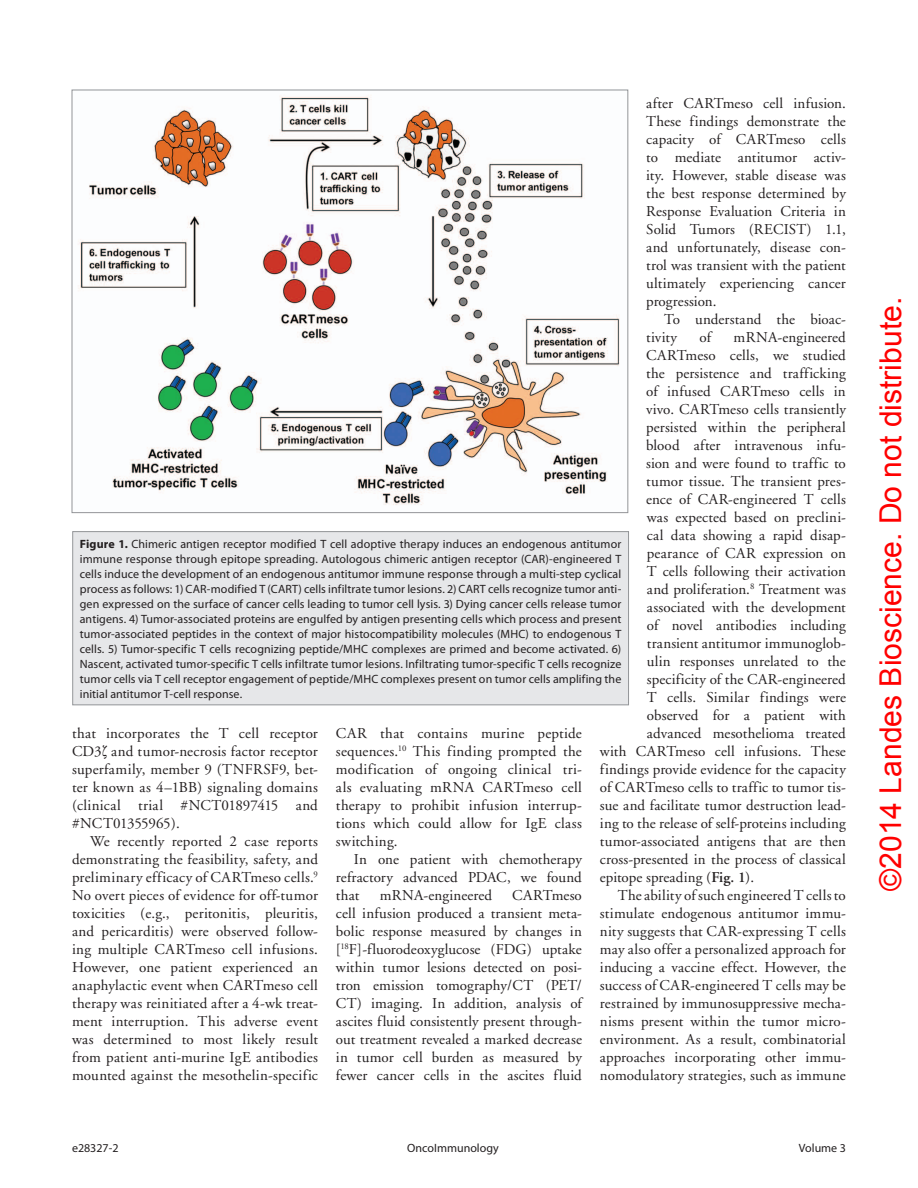
<style>
.page{position:relative;width:918px;height:1188px;background:#fff}
.page>*{position:absolute;margin:0;border:0;box-sizing:border-box;transform-origin:0 0}
.t1{font:30.15px "Arial";color:#f00}
.t2{font:15px/18px "Adobe Garamond";letter-spacing:.01em;color:#231f20;text-align:justify}
.t3{font:12px/15px "Myriad Pro";letter-spacing:.005em;color:#231f20;text-align:justify}
.s1{font-weight:600}
.s2{font-weight:700}
.s3{font-family:"Garamond Premr Pro"}
</style>
<div class="page">
<div style="left:73px;top:532px;width:556px;height:173px;background:#e6e7e9"></div>
<div style="left:72px;top:531px;width:557px;height:174px;border:1px solid #939598"></div>
<img style="left:78px;top:96px;width:542px;height:409px">
<p class="t2" style="left:646px;top:95px;width:201px">after CARTmeso cell infusion.<br>These findings demonstrate the capacity of CARTmeso cells to mediate antitumor activ&shy;ity. However, stable disease was the best response determined by Response Evaluation Criteria in Solid Tumors (RECIST) 1.1, and unfortunately, disease con&shy;trol was transient with the patient ultimately experiencing cancer progression.</p>
<p class="t2" style="left:646px;top:311px;width:201px;text-indent:18px">To understand the bioac&shy;tivity</p>
<p class="t2" style="left:700px;top:329px;width:13px">of</p>
<p class="t2" style="left:734px;top:329px;width:114px">mRNA-engineered</p>
<p class="t2" style="left:646px;top:347px;width:201px">CARTmeso cells, we studied</p>
<p class="t2" style="left:646px;top:365px;width:201px">the persistence and trafficking</p>
<p class="t2" style="left:646px;top:383px;width:201px">of infused CARTmeso cells in</p>
<p class="t2" style="left:646px;top:401px;width:201px">vivo. CARTmeso cells transiently</p>
<p class="t2" style="left:646px;top:419px;width:201px">persisted within the peripheral</p>
<p class="t2" style="left:646px;top:437px;width:201px">blood after intravenous infu-</p>
<p class="t2" style="left:646px;top:455px;width:201px">sion and were found to traffic to</p>
<p class="t2" style="left:646px;top:473px;width:201px">tumor tissue. The transient pres-</p>
<p class="t2" style="left:646px;top:491px;width:201px">ence of CAR-engineered T cells</p>
<p class="t2" style="left:647px;top:509px;width:201px">was expected based on preclini-</p>
<p class="t2" style="left:647px;top:527px;width:201px">cal data showing a rapid disap-</p>
<p class="t2" style="left:647px;top:545px;width:200px">pearance of CAR expression on</p>
<p class="t2" style="left:647px;top:563px;width:201px">T cells following their activation</p>
<p class="t2" style="left:647px;top:581px;width:200px">and proliferation.<sup>8</sup> Treatment was</p>
<p class="t2" style="left:647px;top:599px;width:200px">associated with the development</p>
<p class="t2" style="left:647px;top:617px;width:201px">of novel antibodies including</p>
<p class="t2" style="left:647px;top:635px;width:201px">transient antitumor immunoglob-</p>
<p class="t2" style="left:647px;top:653px;width:200px">ulin responses unrelated to the</p>
<p class="t2" style="left:647px;top:671px;width:200px">specificity of the CAR-engineered</p>
<p class="t2" style="left:647px;top:689px;width:201px">T cells. Similar findings were</p>
<p class="t2" style="left:647px;top:707px;width:201px">observed for a patient with</p>
<p class="t2" style="left:647px;top:725px;width:200px">advanced mesothelioma treated</p>
<p class="t2" style="left:600px;top:743px;width:247px">with CARTmeso cell infusions. These</p>
<p class="t2" style="left:600px;top:761px;width:247px">findings provide evidence for the capacity</p>
<p class="t2" style="left:600px;top:779px;width:247px">of CARTmeso cells to traffic to tumor tis-</p>
<p class="t2" style="left:600px;top:797px;width:247px">sue and facilitate tumor destruction lead-</p>
<p class="t2" style="left:600px;top:815px;width:247px">ing to the release of self-proteins including</p>
<p class="t2" style="left:600px;top:833px;width:247px">tumor-associated antigens that are then</p>
<p class="t2" style="left:600px;top:851px;width:247px">cross-presented in the process of classical</p>
<p class="t2" style="left:600px;top:869px;width:156px">epitope spreading (<span class="s1">Fig. 1</span>).</p>
<p class="t2" style="left:618px;top:887px;width:229px">The ability of such engineered T cells to</p>
<p class="t2" style="left:600px;top:905px;width:247px">stimulate endogenous antitumor immu-</p>
<p class="t2" style="left:600px;top:923px;width:247px">nity suggests that CAR-expressing T cells</p>
<p class="t2" style="left:600px;top:941px;width:247px">may also offer a personalized approach for</p>
<p class="t2" style="left:600px;top:959px;width:248px">inducing a vaccine effect. However, the</p>
<p class="t2" style="left:600px;top:977px;width:247px">success of CAR-engineered T cells may be</p>
<p class="t2" style="left:600px;top:995px;width:247px">restrained by immunosuppressive mecha-</p>
<p class="t2" style="left:600px;top:1013px;width:247px">nisms present within the tumor micro-</p>
<p class="t2" style="left:600px;top:1031px;width:247px">environment. As a result, combinatorial</p>
<p class="t2" style="left:600px;top:1049px;width:247px">approaches incorporating other immu-</p>
<p class="t2" style="left:600px;top:1067px;width:247px">nomodulatory strategies, such as immune</p>
<p class="t3" style="left:80px;top:536px;width:543px"><span class="s2">Figure 1.</span> Chimeric antigen receptor modified T cell adoptive therapy induces an endogenous antitumor immune response through epitope spreading. Autologous chimeric antigen receptor (CAR)-engineered T cells induce the development of an endogenous antitumor immune response through a multi-step cyclical process as follows: 1) CAR-modified T (CART ) cells infiltrate tumor lesions. 2) CART cells recognize tumor anti&shy;gen expressed on the surface of cancer cells leading to tumor cell lysis. 3) Dying cancer cells release tumor antigens. 4) Tumor-associated proteins are engulfed by antigen presenting cells which process and present tumor-associated peptides in the context of major histocompatibility molecules (MHC) to endogenous T cells. 5) Tumor-specific T cells recognizing peptide/MH C complexes are primed and become activated. 6)<br>Nascent, activated tumor-specific T cells infiltrate tumor lesions. Infiltrating tumor-specific T cells recognize tumor cells via T cell receptor engagement of peptide/MHC complexes present on tumor cells amplifing the initial antitumor T-cell response.</p>
<p class="t2" style="left:336px;top:725px;width:247px">CAR that contains murine peptide sequences.<sup>10</sup> This finding prompted the modification of ongoing clinical tri&shy;als evaluating mRNA CARTmeso cell therapy to prohibit infusion interrup&shy;tions which could allow for IgE class switching.</p>
<p class="t2" style="left:336px;top:851px;width:247px;text-indent:18px">In one patient with chemotherapy refractory advanced PDAC, we found that</p>
<p class="t2" style="left:72px;top:725px;width:247px">that incorporates the T cell receptor CD3<span class="s3">ζ</span> and tumor-necrosis factor receptor superfamily, member 9 (TNFRSF9, bet&shy;ter known as 4–1BB) signaling domains (clinical trial #NCT01897415 and #NCT01355965).</p>
<p class="t2" style="left:72px;top:833px;width:248px;text-indent:18px">We recently reported 2 case reports demonstrating the feasibility, safety, and preliminary efficacy of CARTmeso cells.<sup>9<br></sup>No overt pieces of evidence for off-tumor toxicities (e.g., peritonitis, pleuritis, and pericarditis) were observed follow&shy;ing multiple CARTmeso cell infusions.<br>However, one patient experienced an anaphylactic event when CARTmeso cell therapy was reinitiated after a 4-wk treat&shy;ment interruption. This adverse event was determined to most likely result from patient anti-murine IgE antibodies mounted against the mesothelin-specific</p>
<p class="t2" style="left:380px;top:887px;width:114px">mRNA-engineered</p>
<p class="t2" style="left:336px;top:887px;width:247px;text-indent:176px">CARTmeso cell infusion produced a transient meta&shy;bolic response measured by changes in [<sup>18</sup>F]-fluorodeoxyglucose (FDG) uptake within tumor lesions detected on posi&shy;tron emission tomography/CT (PET/ CT) imaging. In addition, analysis of ascites fluid consistently present through&shy;out treatment revealed a marked decrease in tumor cell burden as measured by fewer cancer cells in the ascites fluid</p>
<p class="t3" style="left:72px;top:1140px;width:196px">e28327-2 O</p>
<p class="t3" style="left:416px;top:1140px;width:85px">ncoI mmunology</p>
<p class="t3" style="left:799px;top:1140px;width:49px">Volume 3</p>
<h1 class="t1" style="left:871px;top:891px;width:595px;rotate:-90deg">©2014 Landes Bioscience. Do not distribute.</h1>
</div>
